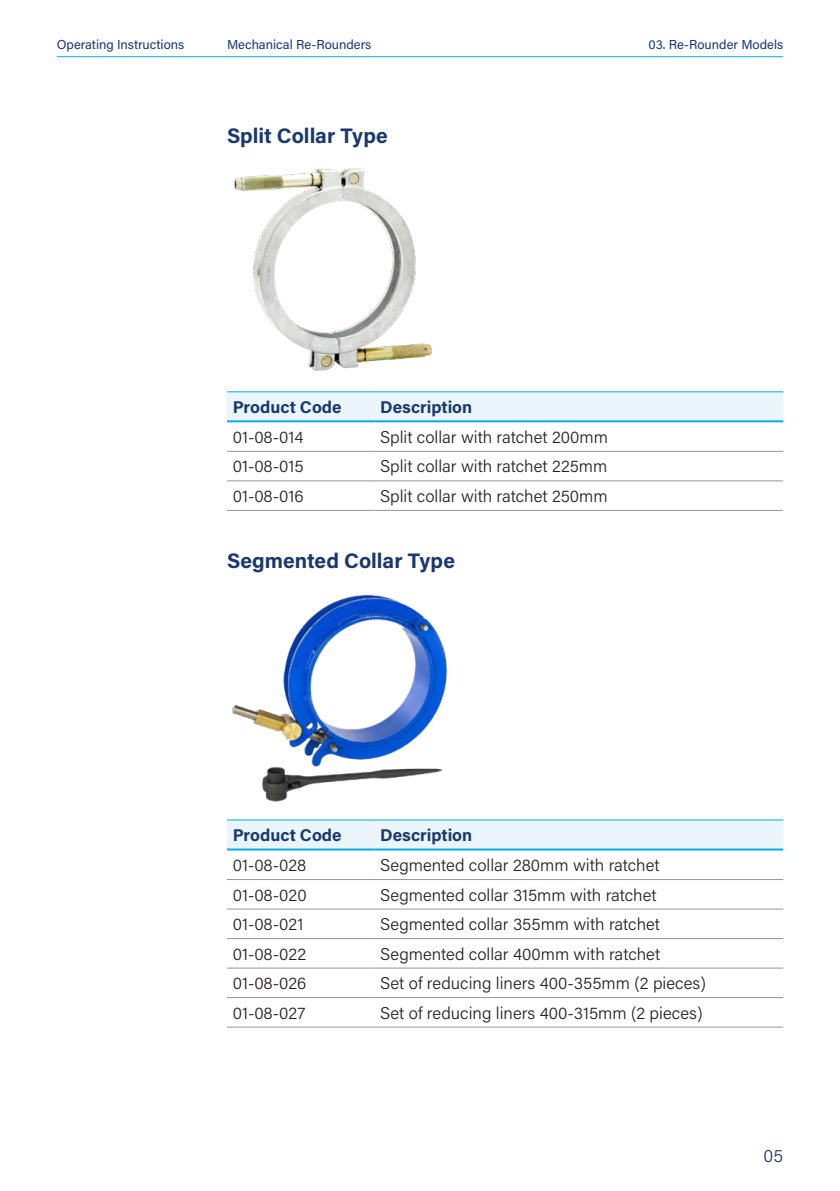
<style>
.page{position:relative;width:840px;height:1191px;background:#fff}
.page>*{position:absolute;margin:0;border:0;box-sizing:border-box;transform-origin:0 0}
.Sub_Titles_10_5_11_5{font:700 21px "Acumin Pro";color:#19386e}
.t1{font:300 18px "Acumin Pro";color:#19386e}
.Body_9_11_5_3mm{font:300 17px "Acumin Pro";color:#231f20}
.Body_9_11_5_3mm-2{font:700 17px "Acumin Pro";color:#19386e}
.t2{font:13px "Acumin Pro";color:#19386e}
</style>
<div class="page">
<hr style="left:57px;top:56px;width:725px;height:1px;background:#00ade7">
<div style="left:227px;top:820px;width:555px;height:28px;background:#ebf6fc"></div>
<hr style="left:227px;top:819px;width:147px;height:1px;background:#00ade7">
<hr style="left:374px;top:819px;width:408px;height:1px;background:#00ade7">
<hr style="left:227px;top:848px;width:147px;height:2px;background:#00ade7">
<hr style="left:374px;top:848px;width:408px;height:2px;background:#00ade7">
<hr style="left:227px;top:879px;width:147px;height:1px;background:#939598">
<hr style="left:374px;top:879px;width:408px;height:1px;background:#939598">
<hr style="left:227px;top:908px;width:147px;height:1px;background:#939598">
<hr style="left:374px;top:908px;width:408px;height:1px;background:#939598">
<hr style="left:227px;top:938px;width:147px;height:1px;background:#939598">
<hr style="left:374px;top:938px;width:408px;height:1px;background:#939598">
<hr style="left:227px;top:967px;width:147px;height:1px;background:#939598">
<hr style="left:374px;top:967px;width:408px;height:1px;background:#939598">
<hr style="left:227px;top:997px;width:147px;height:1px;background:#939598">
<hr style="left:374px;top:997px;width:408px;height:1px;background:#939598">
<hr style="left:227px;top:1026px;width:147px;height:1px;background:#939598">
<hr style="left:374px;top:1026px;width:408px;height:1px;background:#939598">
<div style="left:227px;top:392px;width:555px;height:28px;background:#ebf6fc"></div>
<hr style="left:227px;top:391px;width:147px;height:1px;background:#00ade7">
<hr style="left:374px;top:391px;width:408px;height:1px;background:#00ade7">
<hr style="left:227px;top:420px;width:147px;height:2px;background:#00ade7">
<hr style="left:374px;top:420px;width:408px;height:2px;background:#00ade7">
<hr style="left:227px;top:451px;width:147px;height:1px;background:#939598">
<hr style="left:374px;top:451px;width:408px;height:1px;background:#939598">
<hr style="left:227px;top:480px;width:147px;height:1px;background:#939598">
<hr style="left:374px;top:480px;width:408px;height:1px;background:#939598">
<hr style="left:227px;top:510px;width:147px;height:1px;background:#939598">
<hr style="left:374px;top:510px;width:408px;height:1px;background:#939598">
<img style="left:232px;top:595px;width:215px;height:207px">
<img style="left:233px;top:168px;width:198px;height:203px">
<p class="t2" style="left:57px;top:36px;width:129px">Operating Instructions</p>
<p class="t2" style="left:227px;top:36px;width:146px">Mechanical Re-Rounders</p>
<p class="Sub_Titles_10_5_11_5" style="left:227px;top:121px;width:162px">Split Collar Type</p>
<p class="t2" style="left:648px;top:35px;width:136px">03. Re-Rounder Models</p>
<p class="Body_9_11_5_3mm-2" style="left:232px;top:395px;width:110px">Product Code</p>
<p class="Body_9_11_5_3mm-2" style="left:380px;top:395px;width:93px">Description</p>
<p class="Body_9_11_5_3mm" style="left:232px;top:425px;width:72px">01-08-014</p>
<p class="Body_9_11_5_3mm" style="left:380px;top:425px;width:229px">Split collar with ratchet 200mm</p>
<p class="Body_9_11_5_3mm" style="left:232px;top:455px;width:72px">01-08-015</p>
<p class="Body_9_11_5_3mm" style="left:380px;top:455px;width:228px">Split collar with ratchet 225mm</p>
<p class="Body_9_11_5_3mm" style="left:232px;top:484px;width:73px">01-08-016</p>
<p class="Body_9_11_5_3mm" style="left:380px;top:484px;width:229px">Split collar with ratchet 250mm</p>
<p class="Sub_Titles_10_5_11_5" style="left:227px;top:546px;width:229px">Segmented Collar Type</p>
<p class="Body_9_11_5_3mm-2" style="left:232px;top:823px;width:110px">Product Code</p>
<p class="Body_9_11_5_3mm-2" style="left:380px;top:823px;width:93px">Description</p>
<p class="Body_9_11_5_3mm" style="left:232px;top:853px;width:75px">01-08-028</p>
<p class="Body_9_11_5_3mm" style="left:380px;top:853px;width:281px">Segmented collar 280mm with ratchet</p>
<p class="Body_9_11_5_3mm" style="left:232px;top:883px;width:75px">01-08-020</p>
<p class="Body_9_11_5_3mm" style="left:380px;top:883px;width:278px">Segmented collar 315mm with ratchet</p>
<p class="Body_9_11_5_3mm" style="left:232px;top:912px;width:72px">01-08-021</p>
<p class="Body_9_11_5_3mm" style="left:380px;top:912px;width:281px">Segmented collar 355mm with ratchet</p>
<p class="Body_9_11_5_3mm" style="left:232px;top:942px;width:75px">01-08-022</p>
<p class="Body_9_11_5_3mm" style="left:380px;top:942px;width:281px">Segmented collar 400mm with ratchet</p>
<p class="Body_9_11_5_3mm" style="left:232px;top:971px;width:75px">01-08-026</p>
<p class="Body_9_11_5_3mm" style="left:380px;top:971px;width:327px">Set of reducing liners 400-355mm (2 pieces)</p>
<p class="Body_9_11_5_3mm" style="left:232px;top:1001px;width:74px">01-08-027</p>
<p class="Body_9_11_5_3mm" style="left:380px;top:1001px;width:323px">Set of reducing liners 400-315mm (2 pieces)</p>
<p class="t1" style="left:763px;top:1143px;width:21px">05</p>
</div>
